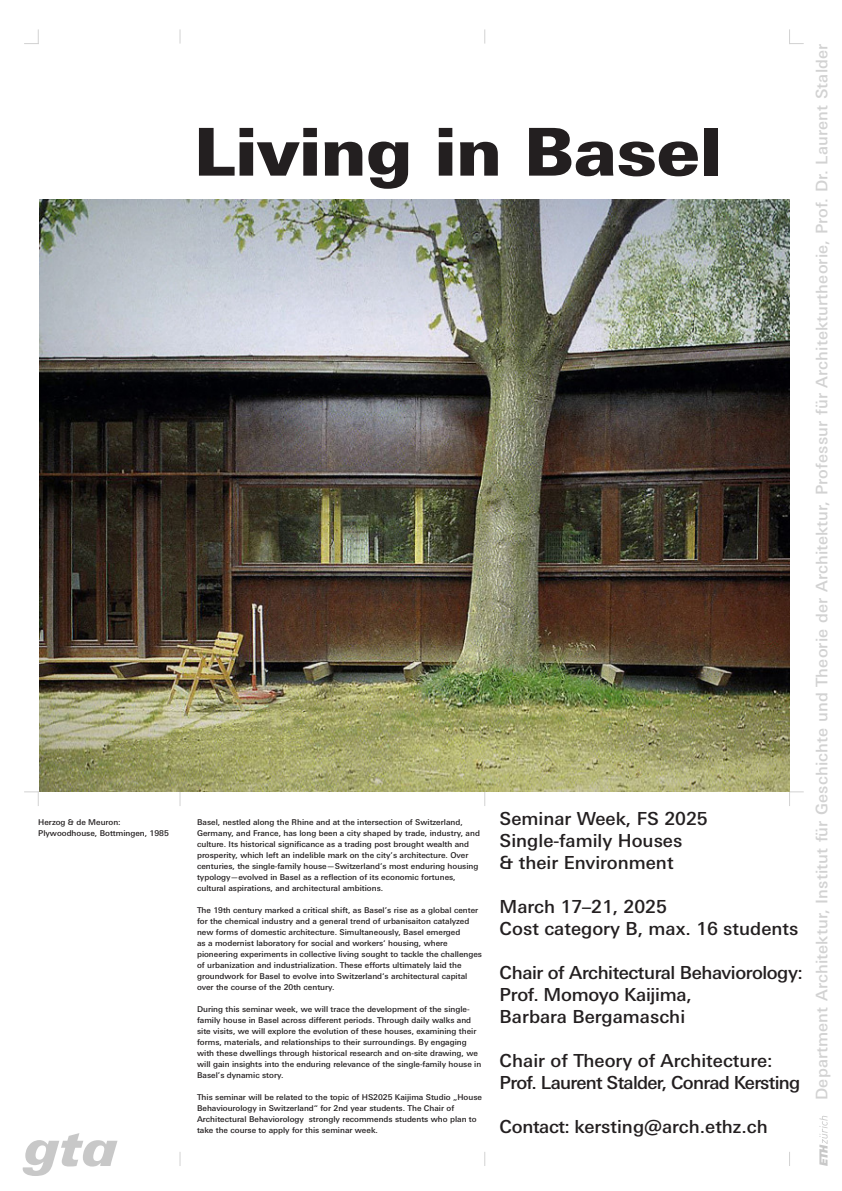
<style>
.page{position:relative;width:842px;height:1191px;background:#fff}
.page>*{position:absolute;margin:0;border:0;box-sizing:border-box;transform-origin:0 0}
.Titel{font:900 66px "Univers Next Pro";color:#231f20}
.t1{font:italic 50px "GTA Next";color:#c8c8c8}
.t2{font:500 18px/22px "Univers Next Pro";color:#231f20}
.t3{font:500 18px/22px "Univers Next Pro";letter-spacing:-.025em;color:#231f20}
.t4{font:500 18px/22px "Univers Next Pro";letter-spacing:-.04em;color:#231f20}
.t5{font:500 16px "Univers Next Pro";letter-spacing:.01em;color:#d2d2d2}
.Legende{font:500 8px/11px "Univers Next Pro";color:#231f20}
</style>
<div class="page">
<svg style="left:789px;top:791px;width:15px;height:15px"></svg>
<svg style="left:789px;top:29px;width:15px;height:15px"></svg>
<svg style="left:484px;top:29px;width:1px;height:15px"></svg>
<svg style="left:484px;top:1152px;width:1px;height:14px"></svg>
<svg style="left:789px;top:1152px;width:1px;height:14px"></svg>
<svg style="left:180px;top:29px;width:1px;height:15px"></svg>
<svg style="left:180px;top:1152px;width:1px;height:14px"></svg>
<svg style="left:24px;top:29px;width:15px;height:15px"></svg>
<svg style="left:24px;top:791px;width:15px;height:15px"></svg>
<svg style="left:484px;top:792px;width:1px;height:14px"></svg>
<svg style="left:180px;top:792px;width:1px;height:14px"></svg>
<img style="left:39px;top:199px;width:750px;height:592px">
<svg style="left:819px;top:1116px;width:8px;height:50px"></svg>
<p class="Legende" style="left:38px;top:816px;width:84px">Herzog &amp; de Meuron:</p>
<p class="Legende" style="left:38px;top:827px;width:132px">Plywoodhouse, Bottmingen, 1985</p>
<h2 class="t1" style="left:24px;top:1126px;width:94px">gta</h2>
<p class="Titel" style="left:194px;top:111px;width:529px">Living in Basel</p>
<p class="Legende" style="left:197px;top:816px;width:284px">Basel, nestled along the Rhine and at the intersection of Switzerland, Germany, and France, has long been a city shaped by trade, industry, and culture. Its historical significance as a trading post brought wealth and prosperity, which left an indelible mark on the city’s architecture. Over centuries, the single-family house—Switzerland’s most enduring housing typology—evolved in Basel as a reflection of its economic fortunes, cultural aspirations, and architectural ambitions.</p>
<p class="Legende" style="left:197px;top:904px;width:286px">The 19th century marked a critical shift, as Basel’s rise as a global center for the chemical industry and a general trend of urbanisaiton catalyzed new forms of domestic architecture. Simultaneously, Basel emerged<br>as a modernist laboratory for social and workers‘ housing, where pioneering experiments in collective living sought to tackle the challenges of urbanization and industrialization. These efforts ultimately laid the groundwork for Basel to evolve into Switzerland‘s architectural capital over the course of the 20th century.</p>
<p class="Legende" style="left:197px;top:1003px;width:286px">During this seminar week, we will trace the development of the single&shy;family house in Basel across different periods. Through daily walks and site visits, we will explore the evolution of these houses, examining their forms, materials, and relationships to their surroundings. By engaging with these dwellings through historical research and on-site drawing, we will gain insights into the enduring relevance of the single-family house in Basel’s dynamic story.</p>
<p class="Legende" style="left:197px;top:1091px;width:286px">This seminar will be related to the topic of HS2025 Kaijima Studio „House Behaviourology in Switzerland“ for 2nd year students. The Chair of Architectural Behaviorology strongly recommends students who plan to take the course to apply for this seminar week.</p>
<h3 class="t2" style="left:500px;top:807px;width:209px">Seminar Week, FS 2025<br>Single-family Houses<br>&amp; their Environment</h3>
<h3 class="t2" style="left:500px;top:895px;width:300px">March 17–21, 2025<br>Cost category B, max. 16 students</h3>
<h3 class="t3" style="left:500px;top:961px;width:305px">Chair of Architectural Behaviorology:<br>Prof. Momoyo Kaijima,<br>Barbara Bergamaschi</h3>
<h3 class="t4" style="left:500px;top:1049px;width:302px">Chair of Theory of Architecture:<br>Prof. Laurent Stalder, Conrad Kersting</h3>
<h3 class="t2" style="left:500px;top:1115px;width:270px">Contact: kersting@arch.ethz.ch</h3>
<h3 class="t5" style="left:812px;top:1100px;width:1057px;rotate:-90deg">Department Architektur, Institut für Geschichte und Theorie der Architektur, Professur für Architekturtheorie, Prof. Dr. Laurent Stalder</h3>
</div>
